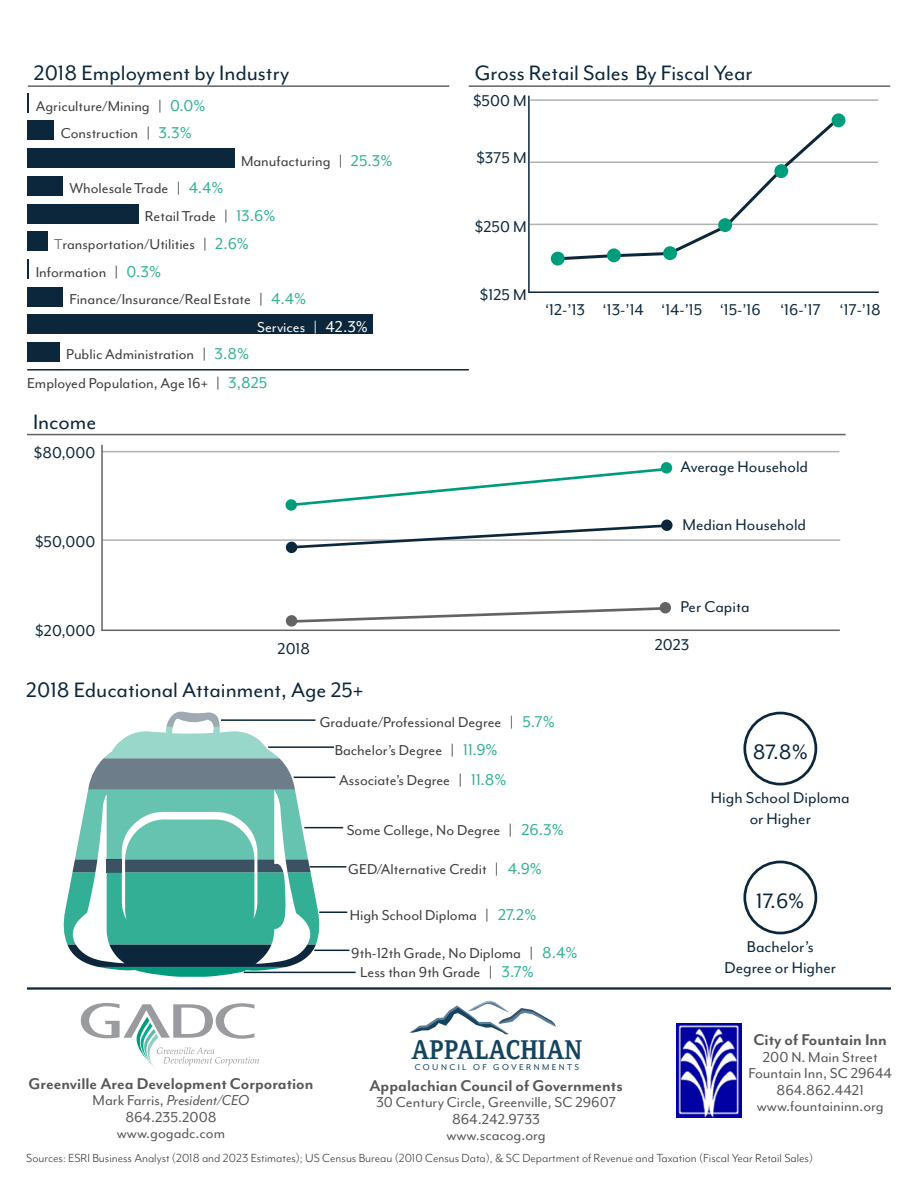
<style>
.page{position:relative;width:918px;height:1188px;background:#fff}
.page>*{position:absolute;margin:0;border:0;box-sizing:border-box;transform-origin:0 0}
.t1{font:700 26.1px "Cordale";color:#154460;scale:.89 1}
.t2{font:24px "Mr Eaves Mod OT";color:#0c273c}
.t3{font:18px/21.6px "Mr Eaves Mod OT";color:#0c273c;text-align:center}
.t4{font:700 18px "Mr Eaves Mod OT";color:#57585a}
.t5{font:16.5px/27.9px "Mr Eaves Mod OT";color:#3e3e3f}
.t6{font:16.5px/16.5px "Mr Eaves Mod OT";color:#57585a;text-align:center}
.t7{font:16.5px "Mr Eaves Mod OT";color:#fff}
.t8{font:13.5px "Mr Eaves Mod OT";color:#3e3e3f}
.t9{font:9.75px "Mr Eaves Mod OT";letter-spacing:.25em;color:#154460}
.s1{font-size:18px;color:#33b197}
.s2{color:#57585a}
.s3{font-size:18px}
.s4{font-style:italic}
</style>
<div class="page">
<svg style="left:81px;top:1003px;width:178px;height:65px"></svg>
<svg style="left:410px;top:1001px;width:146px;height:33px"></svg>
<img style="left:676px;top:1024px;width:66px;height:93px">
<hr style="left:27px;top:987px;width:864px;height:3px;background:#0c273c">
<hr style="left:28px;top:85px;width:421px;height:2px;background:#636366">
<hr style="left:28px;top:369px;width:440px;height:2px;background:#0c273c">
<hr style="left:530px;top:161px;width:348px;height:2px;background:#b1b1b1">
<hr style="left:530px;top:224px;width:348px;height:1px;background:#b1b1b1">
<hr style="left:530px;top:99px;width:348px;height:2px;background:#b1b1b1">
<svg style="left:554px;top:115px;width:288px;height:147px"></svg>
<svg style="left:63px;top:712px;width:257px;height:265px"></svg>
<hr style="left:268px;top:746px;width:66px;height:2px;background:#0c273c">
<hr style="left:294px;top:777px;width:41px;height:1px;background:#0c273c">
<hr style="left:304px;top:827px;width:39px;height:1px;background:#0c273c">
<hr style="left:310px;top:866px;width:36px;height:2px;background:#0c273c">
<hr style="left:319px;top:911px;width:28px;height:2px;background:#0c273c">
<hr style="left:314px;top:950px;width:35px;height:1px;background:#0c273c">
<hr style="left:244px;top:972px;width:112px;height:1px;background:#0c273c">
<div style="left:743px;top:712px;width:74px;height:73px;border:3px solid #0c273c;border-radius:50%"></div>
<div style="left:743px;top:861px;width:74px;height:73px;border:3px solid #0c273c;border-radius:50%"></div>
<div style="left:27px;top:121px;width:27px;height:19px;background:#0c273c"></div>
<div style="left:27px;top:148px;width:207px;height:20px;background:#0c273c"></div>
<div style="left:27px;top:176px;width:36px;height:19px;background:#0c273c"></div>
<div style="left:27px;top:204px;width:111px;height:19px;background:#0c273c"></div>
<div style="left:27px;top:231px;width:20px;height:20px;background:#0c273c"></div>
<hr style="left:27px;top:259px;width:2px;height:20px;background:#0c273c">
<div style="left:27px;top:287px;width:36px;height:19px;background:#0c273c"></div>
<div style="left:27px;top:315px;width:346px;height:19px;background:#0c273c"></div>
<div style="left:27px;top:342px;width:32px;height:20px;background:#0c273c"></div>
<svg style="left:27px;top:94px;width:2px;height:19px"></svg>
<hr style="left:102px;top:451px;width:737px;height:1px;background:#b1b1b1">
<hr style="left:102px;top:539px;width:738px;height:2px;background:#b1b1b1">
<hr style="left:101px;top:445px;width:2px;height:186px;background:#636366">
<hr style="left:102px;top:630px;width:738px;height:1px;background:#636366">
<svg style="left:286px;top:499px;width:11px;height:12px"></svg>
<div style="left:661px;top:462px;width:11px;height:12px;background:#009d7d;border-radius:50%"></div>
<div style="left:286px;top:542px;width:11px;height:11px;background:#0c273c;border-radius:50%"></div>
<div style="left:661px;top:520px;width:12px;height:11px;background:#0c273c;border-radius:50%"></div>
<svg style="left:286px;top:615px;width:11px;height:12px"></svg>
<div style="left:660px;top:602px;width:11px;height:11px;background:#636366;border-radius:50%"></div>
<hr style="left:27px;top:434px;width:819px;height:1px;background:#636366">
<hr style="left:469px;top:85px;width:421px;height:2px;background:#636366">
<hr style="left:528px;top:96px;width:2px;height:197px;background:#0c273c">
<hr style="left:529px;top:291px;width:350px;height:2px;background:#0c273c">
<div style="left:551px;top:252px;width:14px;height:14px;background:#009d7d;border-radius:50%"></div>
<div style="left:663px;top:246px;width:14px;height:14px;background:#009d7d;border-radius:50%"></div>
<div style="left:607px;top:248px;width:14px;height:14px;background:#009d7d;border-radius:50%"></div>
<div style="left:718px;top:218px;width:14px;height:14px;background:#009d7d;border-radius:50%"></div>
<div style="left:774px;top:164px;width:14px;height:14px;background:#009d7d;border-radius:50%"></div>
<div style="left:832px;top:113px;width:14px;height:14px;background:#009d7d;border-radius:50%"></div>
<svg style="left:287px;top:606px;width:378px;height:18px"></svg>
<svg style="left:287px;top:523px;width:378px;height:27px"></svg>
<svg style="left:287px;top:467px;width:378px;height:41px"></svg>
<h2 class="t2" style="left:34px;top:60px;width:257px">2018 Employment by Industry</h2>
<p class="t5" style="left:36px;top:92px;width:171px">Agriculture/Mining | <span class="s1">0.0%</span></p>
<p class="t5" style="left:61px;top:119px;width:133px">Construction | <span class="s1">3.3%</span></p>
<p class="t5" style="left:241px;top:147px;width:153px">Manufacturing | <span class="s1">25.3%</span></p>
<p class="t5" style="left:69px;top:175px;width:156px">Wholesale Trade | <span class="s1">4.4%</span></p>
<p class="t5" style="left:145px;top:203px;width:132px">Retail Trade | <span class="s1">13.6%</span></p>
<p class="t5" style="left:54px;top:230px;width:197px"><span class="s2">T</span>ransportation/Utilities | <span class="s1">2.6%</span></p>
<p class="t5" style="left:36px;top:258px;width:127px">Information | <span class="s1">0.3%</span></p>
<p class="t5" style="left:69px;top:286px;width:238px">Finance/Insurance/Real Estate | <span class="s1">4.4%</span></p>
<p class="t7" style="left:257px;top:318px;width:112px">Services | <span class="s3">42.3%</span></p>
<p class="t5" style="left:66px;top:341px;width:185px">Public Administration | <span class="s1">3.8%</span></p>
<p class="t5" style="left:27px;top:370px;width:242px">Employed Population, Age 16+ | <span class="s1">3,825</span></p>
<h2 class="t2" style="left:33px;top:408px;width:65px">Income</h2>
<p class="t3" style="left:34px;top:442px;width:63px">$80,000</p>
<p class="t3" style="left:35px;top:531px;width:62px">$50,000</p>
<h2 class="t2" style="left:475px;top:60px;width:279px">Gross Retail Sales By Fiscal Year</h2>
<p class="t3" style="left:473px;top:90px;width:55px">$500 M</p>
<p class="t3" style="left:476px;top:147px;width:52px">$375 M</p>
<p class="t3" style="left:475px;top:216px;width:53px">$250 M</p>
<p class="t3" style="left:480px;top:284px;width:48px">$125 M</p>
<p class="t3" style="left:545px;top:299px;width:337px">‘12-’13 ‘13-’14 ‘14-’15 ‘15-’16 ‘16-’17 ‘17-’18</p>
<p class="t3" style="left:681px;top:456px;width:129px">Average Household</p>
<p class="t3" style="left:683px;top:514px;width:125px">Median Household</p>
<p class="t3" style="left:681px;top:596px;width:71px">Per Capita</p>
<p class="t3" style="left:35px;top:620px;width:62px">$20,000</p>
<p class="t3" style="left:278px;top:638px;width:34px">2018</p>
<p class="t3" style="left:655px;top:634px;width:36px">2023</p>
<h2 class="t2" style="left:26px;top:677px;width:339px">2018 Educational Attainment, Age 25+</h2>
<p class="t5" style="left:335px;top:708px;width:222px;text-indent:-15px">Graduate/Professional Degree | <span class="s1">5.7%<br></span>Bachelor’s Degree | <span class="s1">11.9%</span></p>
<p class="t5" style="left:339px;top:766px;width:169px">Associate’s Degree | <span class="s1">11.8%</span></p>
<p class="t5" style="left:347px;top:817px;width:219px">Some College, No Degree | <span class="s1">26.3%</span></p>
<p class="t5" style="left:348px;top:856px;width:195px">GED/Alternative Credit | <span class="s1">4.9%</span></p>
<p class="t5" style="left:350px;top:901px;width:188px">High School Diploma | <span class="s1">27.2%</span></p>
<p class="t5" style="left:360px;top:943px;width:219px;line-height:19.8px;text-indent:-9px">9th-12th Grade, No Diploma | <span class="s1">8.4%<br></span>Less than 9th Grade | <span class="s1">3.7%</span></p>
<p class="t4" style="left:29px;top:1073px;width:286px">Greenville Area Development Corporation</p>
<p class="t6" style="left:93px;top:1092px;width:158px">Mark Farris, <span class="s4">President/CEO<br></span>864.235.2008 www.gogadc.com</p>
<h1 class="t1" style="left:412px;top:1035px;width:193px">APPALACHIAN</h1>
<p class="t9" style="left:415px;top:1062px;width:166px">COUNCIL OF GOVERNMENTS</p>
<p class="t4" style="left:369px;top:1076px;width:255px">Appalachian Council of Governments</p>
<p class="t6" style="left:376px;top:1094px;width:242px">30 Century Circle, Greenville, SC 29607<br>864.242.9733<br>www.scacog.org</p>
<h2 class="t2" style="left:753px;top:738px;width:57px">87.8%</h2>
<p class="t3" style="left:711px;top:787px;width:140px">High School Diploma or Higher</p>
<h2 class="t2" style="left:756px;top:887px;width:50px">17.6%</h2>
<p class="t3" style="left:725px;top:936px;width:113px">Bachelor’s<br>Degree or Higher</p>
<p class="t4" style="left:754px;top:1030px;width:135px">City of Fountain Inn</p>
<p class="t6" style="left:748px;top:1049px;width:145px">200 N. Main Street<br>Fountain Inn, SC 29644<br>864.862.4421 www.fountaininn.org</p>
<p class="t8" style="left:26px;top:1150px;width:788px">Sources: ESRI Business Analyst (2018 and 2023 Estimates); US Census Bureau (2010 Census Data), &amp; SC Department of Revenue and Taxation (Fiscal Year Retail Sales)</p>
</div>
